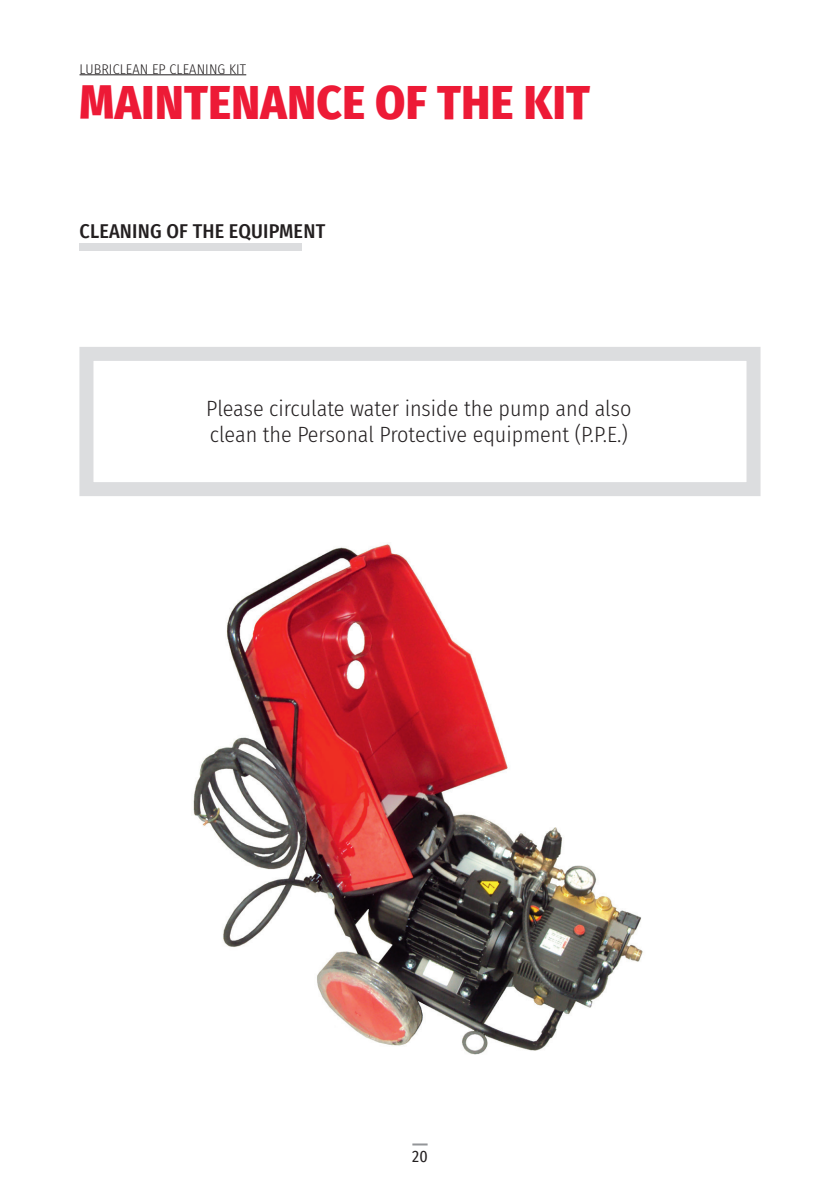
<style>
.page{position:relative;width:840px;height:1191px;background:#fff}
.page>*{position:absolute;margin:0;border:0;box-sizing:border-box;transform-origin:0 0}
.t1{font:800 48px "Fira Sans Condensed";letter-spacing:.01em;color:#ed1a36}
.t2{font:300 22px/26.4px "Fira Sans Condensed";color:#231f20}
.t3{font:500 20px "Fira Sans Condensed";letter-spacing:.01em;color:#231f20}
.t4{font:16px "Fira Sans Condensed";color:#231f20}
.t5{font:300 14px "Fira Sans Condensed";letter-spacing:.01em;color:#231f20}
</style>
<div class="page">
<hr style="left:79px;top:74px;width:167px;height:1px;background:#231f20">
<svg style="left:412px;top:1143px;width:15px;height:2px"></svg>
<img style="left:193px;top:544px;width:450px;height:511px">
<div style="left:79px;top:243px;width:222px;height:8px;background:#dcdddf"></div>
<div style="left:79px;top:347px;width:681px;height:149px;border:14px solid #dcdddf"></div>
<p class="t5" style="left:79px;top:59px;width:168px">LUBRICLEAN EP CLEANING KIT</p>
<h1 class="t1" style="left:79px;top:61px;width:512px">MAINTENANCE OF THE KIT</h1>
<p class="t3" style="left:79px;top:215px;width:247px">CLEANING OF THE EQUIPMENT</p>
<p class="t2" style="left:206px;top:395px;width:426px">Please circulate water inside the pump and also clean the Personal Protective equipment (P.P.E.)</p>
<p class="t4" style="left:412px;top:1144px;width:17px">20</p>
</div>
